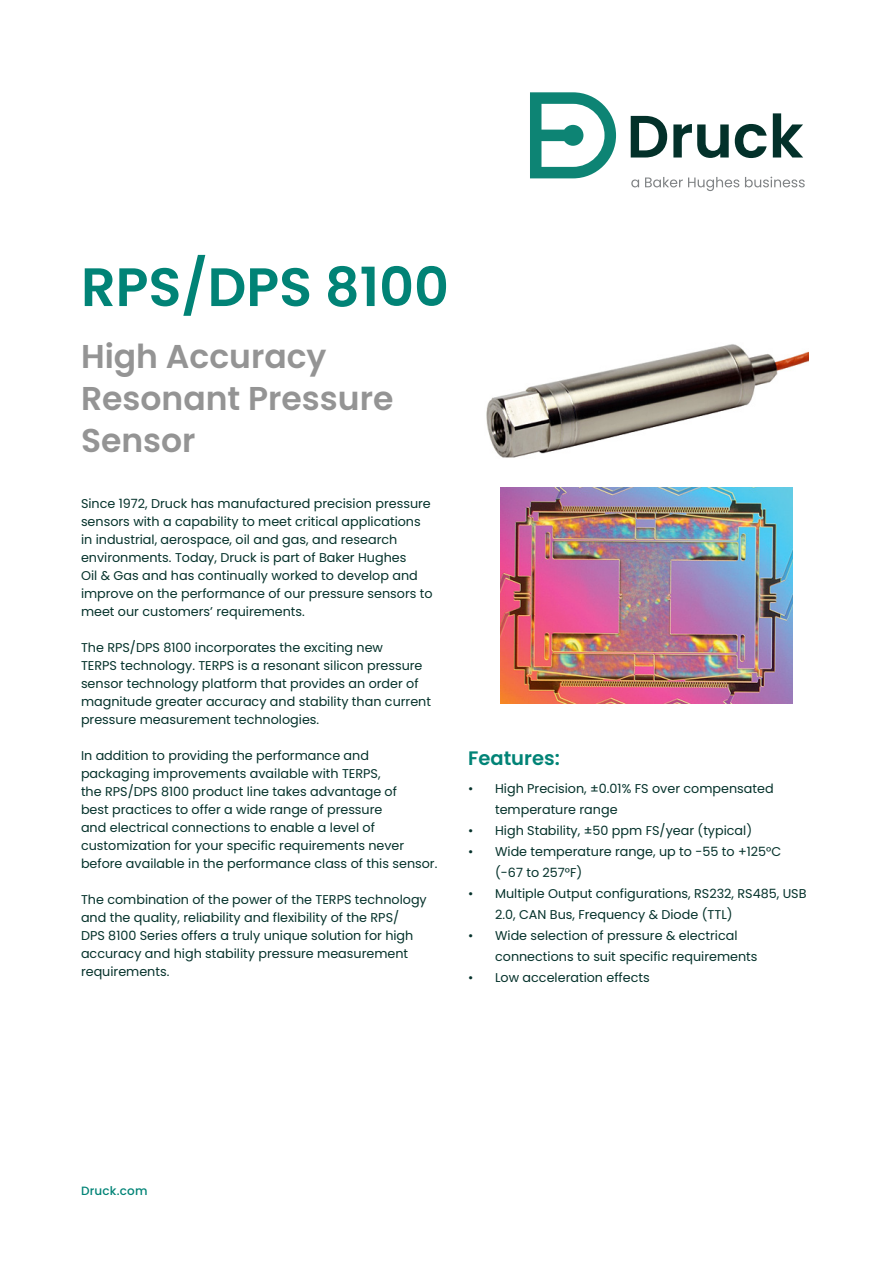
<style>
.page{position:relative;width:893px;height:1263px;background:#fff}
.page>*{position:absolute;margin:0;border:0;box-sizing:border-box;transform-origin:0 0}
.Product_name{font:600 54px "Poppins";color:#018376}
.Modality{font:600 33px/42px "Poppins";color:#949494}
.Headline{font:600 19.5px "Poppins";color:#018376}
.Body_text{font:12.75px/18px "Poppins";color:#05322b}
.Hyperlink{font:500 12px "Poppins";letter-spacing:.015em;color:#018376}
</style>
<div class="page">
<img style="left:500px;top:488px;width:292px;height:216px">
<img style="left:486px;top:344px;width:323px;height:114px">
<svg style="left:530px;top:92px;width:86px;height:86px"></svg>
<svg style="left:631px;top:116px;width:36px;height:41px"></svg>
<svg style="left:673px;top:124px;width:56px;height:34px"></svg>
<svg style="left:735px;top:124px;width:32px;height:34px"></svg>
<svg style="left:773px;top:113px;width:30px;height:44px"></svg>
<svg style="left:631px;top:179px;width:8px;height:8px"></svg>
<svg style="left:645px;top:177px;width:94px;height:14px"></svg>
<svg style="left:745px;top:177px;width:60px;height:10px"></svg>
<p class="Product_name" style="left:81px;top:256px;width:369px">RPS/DPS 8100</p>
<p class="Modality" style="left:81px;top:336px;width:314px">High Accuracy<br>Resonant Pressure<br>Sensor</p>
<p class="Body_text" style="left:81px;top:494px;width:353px">Since 1972, Druck has manufactured precision pressure sensors with a capability to meet critical applications in industrial, aerospace, oil and gas, and research environments. Today, Druck is part of Baker Hughes<br>Oil &amp; Gas and has continually worked to develop and improve on the performance of our pressure sensors to meet our customers’ requirements.</p>
<p class="Body_text" style="left:81px;top:638px;width:352px">The RPS/DPS 8100 incorporates the exciting new<br>TERPS technology. TERPS is a resonant silicon pressure sensor technology platform that provides an order of magnitude greater accuracy and stability than current pressure measurement technologies.</p>
<p class="Body_text" style="left:81px;top:746px;width:358px">In addition to providing the performance and packaging improvements available with TERPS,<br>the RPS/DPS 8100 product line takes advantage of<br>best practices to offer a wide range of pressure<br>and electrical connections to enable a level of customization for your specific requirements never before available in the performance class of this sensor.</p>
<p class="Body_text" style="left:81px;top:890px;width:347px">The combination of the power of the TERPS technology and the quality, reliability and flexibility of the RPS/<br>DPS 8100 Series offers a truly unique solution for high accuracy and high stability pressure measurement requirements.</p>
<p class="Headline" style="left:468px;top:747px;width:93px">Features:</p>
<p class="Body_text" style="left:495px;top:778px;width:280px;line-height:21px;text-indent:-27px">• High Precision, ±0.01% FS over compensated temperature range</p>
<p class="Body_text" style="left:468px;top:821px;width:286px">• High Stability, ±50 ppm FS/year (typical)</p>
<p class="Body_text" style="left:495px;top:841px;width:288px;line-height:21px;text-indent:-27px">• Wide temperature range, up to -55 to +125°C (-67 to 257°F)</p>
<p class="Body_text" style="left:495px;top:883px;width:313px;line-height:21px;text-indent:-27px">• Multiple Output configurations, RS232, RS485, USB<br>2.0, CAN Bus, Frequency &amp; Diode (TTL)</p>
<p class="Body_text" style="left:495px;top:925px;width:264px;line-height:21px;text-indent:-27px">• Wide selection of pressure &amp; electrical connections to suit specific requirements</p>
<p class="Body_text" style="left:468px;top:968px;width:183px">• Low acceleration effects</p>
<p class="Hyperlink" style="left:81px;top:1183px;width:68px">Druck.com</p>
</div>
